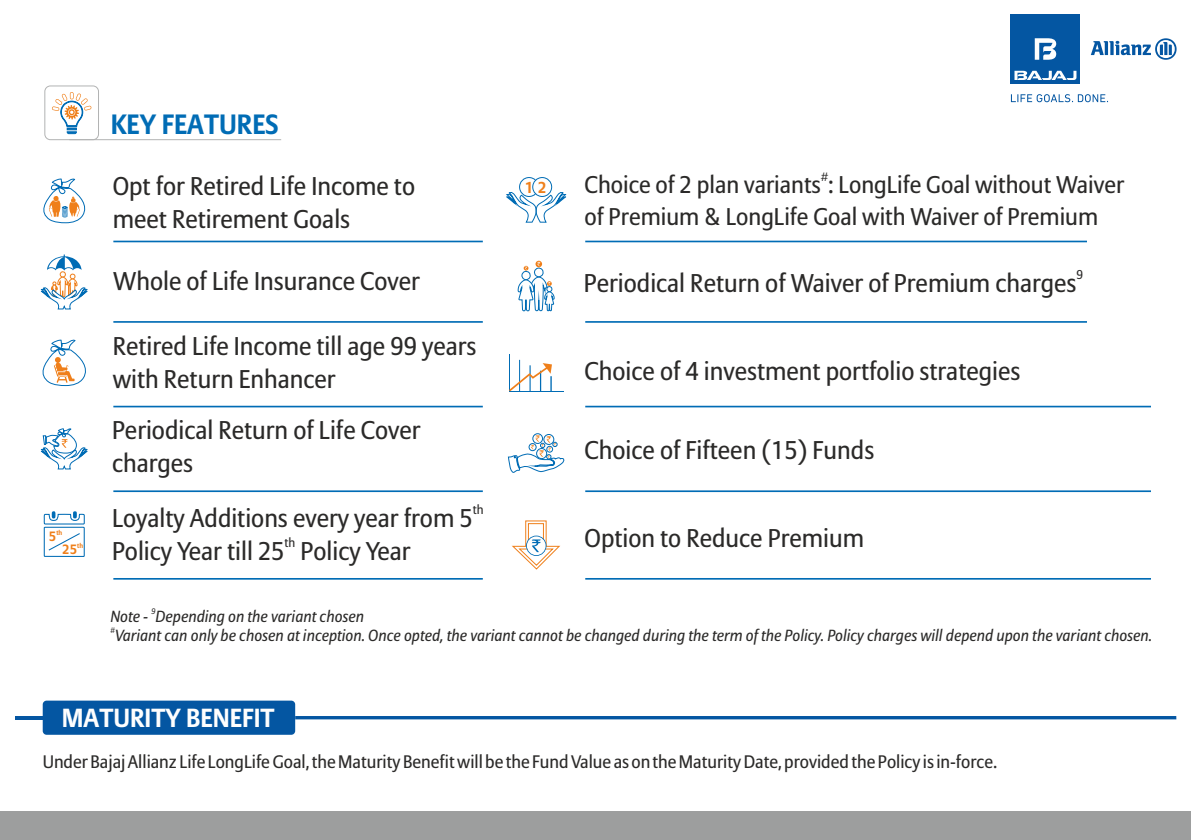
<style>
.page{position:relative;width:1191px;height:840px;background:#fff}
.page>*{position:absolute;margin:0;border:0;box-sizing:border-box;transform-origin:0 0}
.t1{font:700 27.8px "Allianz Sans";color:#006cb5}
.t2{font:700 26px "Allianz Sans";color:#fefefe}
.t3{font:25.4px/33.2px "Allianz Sans";color:#2b2a29}
.t4{font:24px/31.2px "Allianz Sans";color:#2b2a29}
.t5{font:18px "Allianz Sans";color:#2b2a29}
.t6{font:italic 16px "Allianz Sans";color:#2b2a29}
.t7{font:700 15.8px "Allianz Sans";color:#ef7f1a}
.t8{font:700 13.4px "Allianz Sans";color:#ef7f1a}
.t9{font:12.8px "Allianz Sans";color:#2b2a29}
.t10{font:12px "Allianz Sans";color:#2b2a29}
.t11{font:italic 8px "Allianz Sans";color:#2b2a29}
.t12{font:700 6.8px "Allianz Sans";color:#ef7f1a}
</style>
<div class="page">
<svg style="left:1011px;top:94px;width:97px;height:8px"></svg>
<svg style="left:1090px;top:38px;width:86px;height:22px"></svg>
<div style="left:1011px;top:14px;width:69px;height:70px;background:#0456a2"></div>
<svg style="left:1014px;top:71px;width:62px;height:9px"></svg>
<svg style="left:1034px;top:38px;width:22px;height:22px"></svg>
<div style="left:0;top:811px;width:1191px;height:28px;background:#9d9e9e"></div>
<hr style="left:113px;top:240px;width:370px;height:2px;background:#006cb5">
<hr style="left:113px;top:321px;width:370px;height:1px;background:#006cb5">
<hr style="left:113px;top:405px;width:370px;height:2px;background:#006cb5">
<hr style="left:113px;top:490px;width:370px;height:2px;background:#006cb5">
<svg style="left:41px;top:428px;width:47px;height:41px"></svg>
<svg style="left:42px;top:339px;width:44px;height:46px"></svg>
<svg style="left:41px;top:254px;width:47px;height:55px"></svg>
<svg style="left:43px;top:178px;width:43px;height:45px"></svg>
<svg style="left:43px;top:511px;width:42px;height:46px"></svg>
<hr style="left:113px;top:577px;width:370px;height:2px;background:#006cb5">
<hr style="left:585px;top:240px;width:502px;height:2px;background:#006cb5">
<hr style="left:585px;top:321px;width:502px;height:2px;background:#006cb5">
<hr style="left:585px;top:405px;width:566px;height:2px;background:#006cb5">
<div style="left:519px;top:177px;width:20px;height:20px;background:#fefefe;border:1px solid #006cb5;border-radius:50%"></div>
<div style="left:532px;top:177px;width:20px;height:20px;background:#fefefe;border:1px solid #006cb5;border-radius:50%"></div>
<svg style="left:506px;top:190px;width:60px;height:32px"></svg>
<svg style="left:532px;top:433px;width:11px;height:10px"></svg>
<svg style="left:507px;top:435px;width:58px;height:38px"></svg>
<hr style="left:509px;top:391px;width:54px;height:1px;background:#006cb5">
<hr style="left:509px;top:354px;width:1px;height:37px;background:#006cb5">
<hr style="left:519px;top:359px;width:1px;height:32px;background:#006cb5">
<svg style="left:509px;top:363px;width:43px;height:28px"></svg>
<svg style="left:518px;top:262px;width:36px;height:50px"></svg>
<hr style="left:585px;top:490px;width:566px;height:2px;background:#006cb5">
<hr style="left:585px;top:577px;width:566px;height:2px;background:#006cb5">
<svg style="left:512px;top:520px;width:48px;height:49px"></svg>
<div style="left:44px;top:85px;width:55px;height:55px;border:1px solid #b2b3b3;border-radius:6px"></div>
<svg style="left:52px;top:92px;width:39px;height:42px"></svg>
<hr style="left:69px;top:139px;width:212px;height:1px;background:#b2b3b3">
<svg style="left:295px;top:715px;width:881px;height:4px;fill:#0758a3"></svg>
<div style="left:43px;top:700px;width:252px;height:34px;background:#0456a2;border-radius:4px"></div>
<svg style="left:15px;top:715px;width:28px;height:4px"></svg>
<p class="t1" style="left:111px;top:112px;width:169px">KEY FEATURES</p>
<p class="t3" style="left:113px;top:170px;width:304px">Opt for Retired Life Income to meet Retirement Goals</p>
<p class="t7" style="left:525px;top:180px;width:23px">1 2</p>
<p class="t10" style="left:821px;top:172px;width:9px">#</p>
<p class="t4" style="left:584px;top:170px;width:541px">Choice of 2 plan variants : LongLife Goal without Waiver of Premium &amp; LongLife Goal with Waiver of Premium</p>
<p class="t3" style="left:113px;top:265px;width:308px">Whole of Life Insurance Cover</p>
<p class="t9" style="left:1076px;top:268px;width:8px">9</p>
<p class="t3" style="left:584px;top:267px;width:494px">Periodical Return of Waiver of Premium charges</p>
<p class="t3" style="left:113px;top:330px;width:365px">Retired Life Income till age 99 years with Return Enhancer</p>
<p class="t3" style="left:584px;top:355px;width:437px">Choice of 4 investment portfolio strategies</p>
<p class="t3" style="left:112px;top:414px;width:310px">Periodical Return of Life Cover charges</p>
<p class="t3" style="left:584px;top:434px;width:291px">Choice of Fifteen (15) Funds</p>
<p class="t12" style="left:56px;top:529px;width:8px">th</p>
<p class="t8" style="left:49px;top:530px;width:9px">5</p>
<p class="t12" style="left:77px;top:542px;width:8px">th</p>
<p class="t8" style="left:62px;top:543px;width:16px">25</p>
<p class="t9" style="left:473px;top:503px;width:12px">th</p>
<p class="t3" style="left:112px;top:502px;width:362px">Loyalty Additions every year from 5</p>
<p class="t9" style="left:285px;top:536px;width:12px">th</p>
<p class="t3" style="left:112px;top:535px;width:300px">Policy Year till 25 Policy Year</p>
<p class="t3" style="left:584px;top:522px;width:281px">Option to Reduce Premium</p>
<p class="t11" style="left:152px;top:607px;width:6px">9</p>
<p class="t6" style="left:110px;top:609px;width:255px">Note - Depending on the variant chosen</p>
<p class="t11" style="left:110px;top:626px;width:6px">#</p>
<p class="t6" style="left:115px;top:628px;width:1038px">Variant can only be chosen at inception. Once opted, the variant cannot be changed during the term of the Policy. Policy charges will depend upon the variant chosen.</p>
<p class="t2" style="left:62px;top:705px;width:214px">MATURITY BENEFIT</p>
<p class="t5" style="left:43px;top:753px;width:956px">Under Bajaj Allianz Life LongLife Goal, the Maturity Benefit will be the Fund Value as on the Maturity Date, provided the Policy is in-force.</p>
</div>
